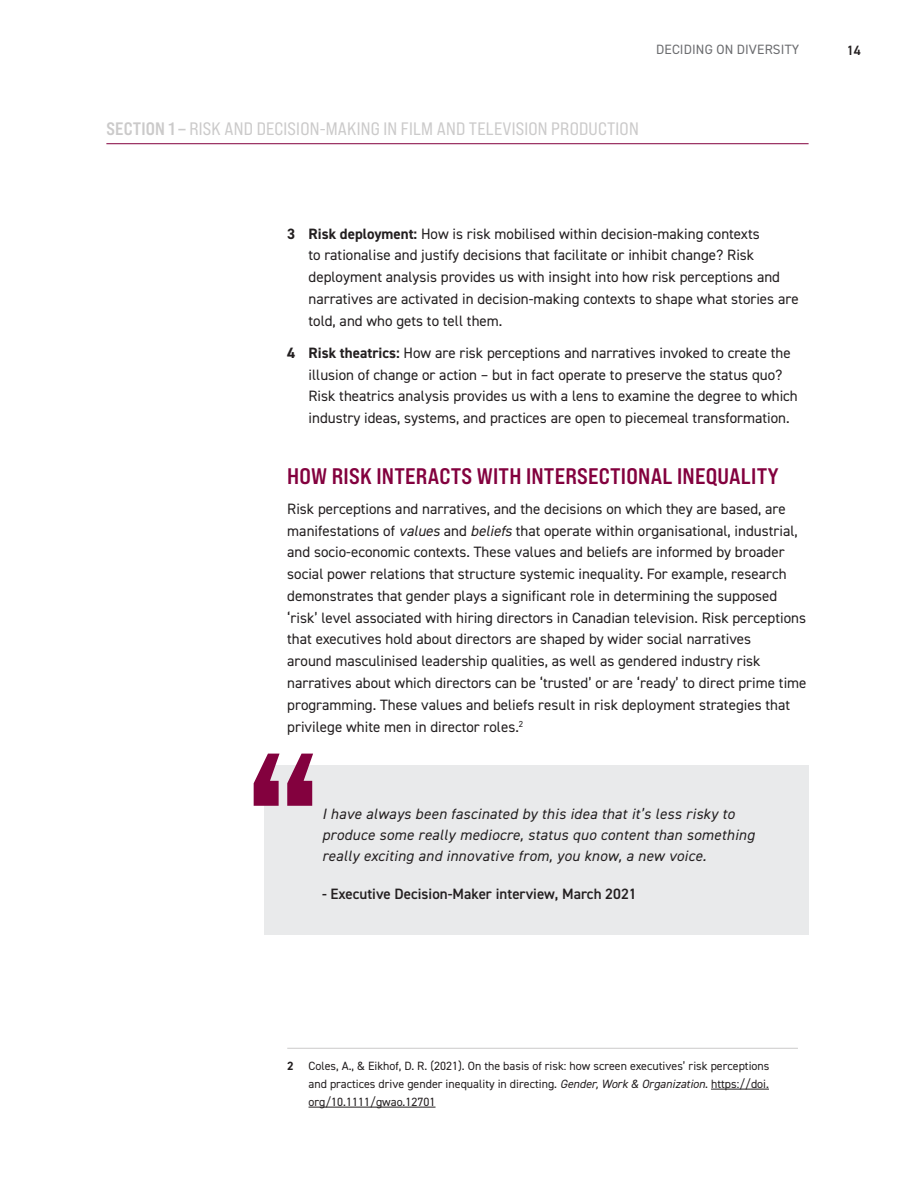
<style>
.page{position:relative;width:915px;height:1191px;background:#fff}
.page>*{position:absolute;margin:0;border:0;box-sizing:border-box;transform-origin:0 0}
.b_head{font:22.5px "Bebas Neue Pro Exp Bd";letter-spacing:.01em;color:#83013e}
.page_head{font:18px "Bebas Neue Pro Exp Rg";letter-spacing:.01em;color:#cbcaca}
.body_text{font:15px/21.8px "DIN2014";color:#231f20}
.interview_text{font:italic 15px/21px "DIN2014";letter-spacing:.02em;color:#231f20}
.interview_source{font:600 15px "DIN2014";color:#231f20}
.t1{font:13.5px "DIN2014";letter-spacing:.01em;color:#6c6d70}
.t2{font:600 13.5px "DIN2014";color:#231f20}
.footnote_first{font:12px/18px "DIN2014";color:#231f20;text-align:justify}
.s1{font-family:"Bebas Neue Pro Exp Bd"}
.s2{font-weight:700}
.s3{font-style:italic}
</style>
<div class="page">
<div style="left:264px;top:765px;width:544px;height:170px;background:#e9eaeb"></div>
<svg style="left:253px;top:753px;width:60px;height:52px"></svg>
<hr style="left:106px;top:143px;width:702px;height:1px;background:#83013e">
<hr style="left:287px;top:1047px;width:510px;height:1px;background:#cbcaca">
<hr style="left:710px;top:1088px;width:58px;height:1px;background:#231f20">
<hr style="left:308px;top:1106px;width:127px;height:1px;background:#231f20">
<p class="t1" style="left:656px;top:41px;width:144px">DECIDING ON DIVERSITY</p>
<p class="t2" style="left:846px;top:41px;width:16px">14</p>
<p class="page_head" style="left:106px;top:118px;width:533px"><span class="s1">SECTION 1 –</span> RISK AND DECISION-MAKING IN FILM AND TELEVISION PRODUCTION</p>
<p class="body_text" style="left:308px;top:222px;width:491px;text-indent:-21px"><span class="s2">3 Risk deployment:</span> How is risk mobilised within decision-making contexts<br>to rationalise and justify decisions that facilitate or inhibit change? Risk deployment analysis provides us with insight into how risk perceptions and narratives are activated in decision-making contexts to shape what stories are told, and who gets to tell them.</p>
<p class="body_text" style="left:308px;top:342px;width:490px;text-indent:-21px"><span class="s2">4 Risk theatrics:</span> How are risk perceptions and narratives invoked to create the illusion of change or action – but in fact operate to preserve the status quo?<br>Risk theatrics analysis provides us with a lens to examine the degree to which industry ideas, systems, and practices are open to piecemeal transformation.</p>
<p class="b_head" style="left:287px;top:462px;width:493px">HOW RISK INTERACTS WITH INTERSECTIONAL INEQUALITY</p>
<p class="body_text" style="left:287px;top:497px;width:520px">Risk perceptions and narratives, and the decisions on which they are based, are manifestations of <span class="s3">values</span> and <span class="s3">beliefs</span> that operate within organisational, industrial, and socio-economic contexts. These values and beliefs are informed by broader social power relations that structure systemic inequality. For example, research demonstrates that gender plays a significant role in determining the supposed ‘risk’ level associated with hiring directors in Canadian television. Risk perceptions that executives hold about directors are shaped by wider social narratives<br>around masculinised leadership qualities, as well as gendered industry risk narratives about which directors can be ‘trusted’ or are ‘ready’ to direct prime time programming. These values and beliefs result in risk deployment strategies that privilege white men in director roles.<sup>2</sup></p>
<p class="interview_text" style="left:322px;top:803px;width:434px">I have always been fascinated by this idea that it’s less risky to produce some really mediocre, status quo content than something really exciting and innovative from, you know, a new voice.</p>
<p class="interview_source" style="left:322px;top:883px;width:316px">- Executive Decision-Maker interview, March 2021</p>
<p class="footnote_first" style="left:308px;top:1056px;width:462px;text-indent:-21px"><span class="s2">2</span> Coles, A., &amp; Eikhof, D. R. (2021). On the basis of risk: how screen executives’ risk perceptions and practices drive gender inequality in directing. <span class="s3">Gender, Work &amp; Organization</span>. https://doi. org/10.1111/gwao.12701</p>
</div>
